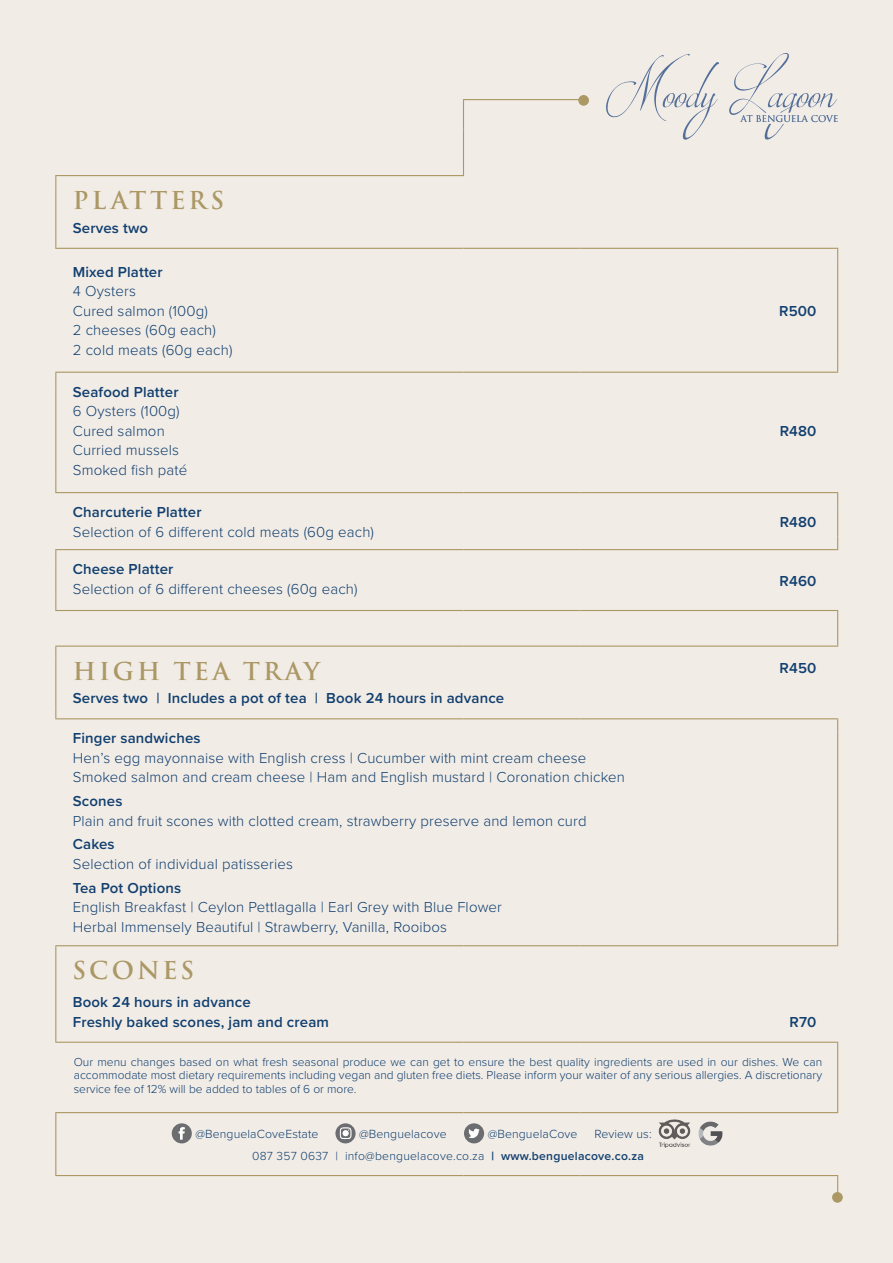
<style>
.page{position:relative;width:893px;height:1263px;background:#f1ece6}
.page>*{position:absolute;margin:0;border:0;box-sizing:border-box;transform-origin:0 0}
.t1{font:600 24px "Trajan Pro 3";letter-spacing:.13em;color:#ab9865}
.Body_copy{font:300 15px/19.5px "Proxima Nova";letter-spacing:.01em;color:#113f6f}
.Body_copy_Bold{font:600 15px "Proxima Nova";letter-spacing:.01em;color:#113f6f}
.Body_copy-2{font:300 12.3px "Proxima Nova";letter-spacing:.01em;color:#113f6f}
.t2{font:300 12.15px "Proxima Nova";letter-spacing:.02em;color:#113f6f}
.t3{font:300 12px/13.5px "Proxima Nova";color:#113f6f;text-align:justify}
.t4{font:9px "Trajan Pro";color:#536f99}
.s1{font-weight:700}
.s2{font-weight:600}
</style>
<div class="page">
<svg style="left:463px;top:100px;width:1px;height:29px"></svg>
<hr style="left:463px;top:129px;width:1px;height:46px;background:#ab9865">
<hr style="left:55px;top:175px;width:409px;height:1px;background:#ab9865">
<hr style="left:55px;top:187px;width:1px;height:50px;background:#ab9865">
<hr style="left:55px;top:248px;width:408px;height:1px;background:#ab9865">
<hr style="left:463px;top:248px;width:117px;height:1px;background:#ab9865">
<hr style="left:580px;top:248px;width:162px;height:1px;background:#ab9865">
<hr style="left:742px;top:248px;width:96px;height:1px;background:#ab9865">
<svg style="left:837px;top:249px;width:1px;height:12px"></svg>
<hr style="left:837px;top:261px;width:1px;height:98px;background:#ab9865">
<svg style="left:837px;top:359px;width:1px;height:13px"></svg>
<svg style="left:55px;top:373px;width:1px;height:12px"></svg>
<hr style="left:55px;top:372px;width:408px;height:1px;background:#ab9865">
<hr style="left:463px;top:372px;width:117px;height:1px;background:#ab9865">
<hr style="left:580px;top:372px;width:162px;height:1px;background:#ab9865">
<hr style="left:742px;top:372px;width:96px;height:1px;background:#ab9865">
<hr style="left:55px;top:385px;width:1px;height:90px;background:#ab9865">
<svg style="left:55px;top:475px;width:1px;height:17px"></svg>
<hr style="left:55px;top:492px;width:408px;height:1px;background:#ab9865">
<hr style="left:463px;top:492px;width:117px;height:1px;background:#ab9865">
<hr style="left:580px;top:492px;width:162px;height:1px;background:#ab9865">
<hr style="left:742px;top:492px;width:96px;height:1px;background:#ab9865">
<hr style="left:55px;top:718px;width:408px;height:1px;background:#ab9865">
<hr style="left:463px;top:718px;width:117px;height:1px;background:#ab9865">
<hr style="left:580px;top:718px;width:162px;height:1px;background:#ab9865">
<hr style="left:742px;top:718px;width:96px;height:1px;background:#ab9865">
<svg style="left:837px;top:493px;width:1px;height:12px"></svg>
<svg style="left:837px;top:719px;width:1px;height:12px"></svg>
<hr style="left:837px;top:505px;width:1px;height:31px;background:#ab9865">
<hr style="left:837px;top:731px;width:1px;height:200px;background:#ab9865">
<svg style="left:837px;top:536px;width:1px;height:13px"></svg>
<svg style="left:837px;top:931px;width:1px;height:14px"></svg>
<svg style="left:55px;top:550px;width:1px;height:12px"></svg>
<hr style="left:55px;top:549px;width:408px;height:1px;background:#ab9865">
<hr style="left:463px;top:549px;width:117px;height:1px;background:#ab9865">
<hr style="left:580px;top:549px;width:162px;height:1px;background:#ab9865">
<hr style="left:742px;top:549px;width:96px;height:1px;background:#ab9865">
<hr style="left:55px;top:562px;width:1px;height:35px;background:#ab9865">
<svg style="left:55px;top:597px;width:1px;height:13px"></svg>
<hr style="left:837px;top:611px;width:1px;height:34px;background:#ab9865">
<hr style="left:55px;top:645px;width:408px;height:2px;background:#ab9865">
<hr style="left:463px;top:645px;width:117px;height:2px;background:#ab9865">
<hr style="left:580px;top:645px;width:162px;height:2px;background:#ab9865">
<hr style="left:742px;top:645px;width:96px;height:2px;background:#ab9865">
<hr style="left:55px;top:657px;width:1px;height:51px;background:#ab9865">
<hr style="left:55px;top:945px;width:408px;height:1px;background:#ab9865">
<hr style="left:463px;top:945px;width:117px;height:1px;background:#ab9865">
<hr style="left:580px;top:945px;width:162px;height:1px;background:#ab9865">
<hr style="left:742px;top:945px;width:96px;height:1px;background:#ab9865">
<hr style="left:55px;top:957px;width:1px;height:74px;background:#ab9865">
<hr style="left:55px;top:1042px;width:408px;height:1px;background:#ab9865">
<hr style="left:463px;top:1042px;width:117px;height:1px;background:#ab9865">
<hr style="left:580px;top:1042px;width:162px;height:1px;background:#ab9865">
<hr style="left:742px;top:1042px;width:96px;height:1px;background:#ab9865">
<hr style="left:837px;top:1043px;width:1px;height:69px;background:#ab9865">
<hr style="left:463px;top:99px;width:117px;height:1px;background:#ab9865">
<hr style="left:55px;top:610px;width:408px;height:1px;background:#ab9865">
<hr style="left:463px;top:610px;width:117px;height:1px;background:#ab9865">
<hr style="left:580px;top:610px;width:162px;height:1px;background:#ab9865">
<hr style="left:742px;top:610px;width:96px;height:1px;background:#ab9865">
<hr style="left:55px;top:1112px;width:408px;height:1px;background:#ab9865">
<hr style="left:55px;top:1113px;width:1px;height:62px;background:#ab9865">
<hr style="left:463px;top:1112px;width:117px;height:1px;background:#ab9865">
<hr style="left:580px;top:1112px;width:162px;height:1px;background:#ab9865">
<hr style="left:742px;top:1112px;width:96px;height:1px;background:#ab9865">
<hr style="left:55px;top:1175px;width:408px;height:1px;background:#ab9865">
<hr style="left:463px;top:1175px;width:117px;height:1px;background:#ab9865">
<hr style="left:580px;top:1175px;width:162px;height:1px;background:#ab9865">
<hr style="left:742px;top:1175px;width:96px;height:1px;background:#ab9865">
<svg style="left:837px;top:1176px;width:1px;height:16px"></svg>
<div style="left:579px;top:96px;width:9px;height:9px;background:#ab9865;border-radius:50%"></div>
<div style="left:578px;top:95px;width:11px;height:11px;border:1px solid #ab9865;border-radius:50%"></div>
<svg style="left:606px;top:54px;width:113px;height:86px"></svg>
<svg style="left:729px;top:53px;width:109px;height:87px"></svg>
<div style="left:833px;top:1192px;width:9px;height:10px;background:#ab9865;border-radius:50%"></div>
<div style="left:832px;top:1192px;width:11px;height:11px;border:1px solid #ab9865;border-radius:50%"></div>
<svg style="left:172px;top:1123px;width:20px;height:20px"></svg>
<svg style="left:335px;top:1123px;width:21px;height:20px"></svg>
<svg style="left:464px;top:1123px;width:20px;height:20px"></svg>
<img style="left:658px;top:1119px;width:33px;height:29px">
<img style="left:698px;top:1121px;width:25px;height:25px">
<h1 class="t1" style="left:73px;top:183px;width:153px">PLATTERS</h1>
<p class="Body_copy_Bold" style="left:73px;top:217px;width:77px">Serves two</p>
<p class="Body_copy_Bold" style="left:73px;top:261px;width:91px">Mixed Platter</p>
<p class="Body_copy" style="left:73px;top:281px;width:161px">4 Oysters<br>Cured salmon (100g)<br>2 cheeses (60g each)<br>2 cold meats (60g each)</p>
<p class="Body_copy_Bold" style="left:73px;top:380px;width:107px">Seafood Platter</p>
<p class="Body_copy" style="left:73px;top:400px;width:108px">6 Oysters (100g)</p>
<p class="Body_copy" style="left:73px;top:420px;width:93px">Cured salmon</p>
<p class="Body_copy" style="left:73px;top:439px;width:108px">Curried mussels</p>
<p class="Body_copy" style="left:73px;top:459px;width:116px">Smoked fish paté</p>
<p class="Body_copy_Bold" style="left:73px;top:501px;width:130px">Charcuterie Platter</p>
<p class="Body_copy" style="left:73px;top:521px;width:303px">Selection of 6 different cold meats (60g each)</p>
<p class="Body_copy_Bold" style="left:73px;top:558px;width:102px">Cheese Platter</p>
<p class="Body_copy" style="left:73px;top:578px;width:286px">Selection of 6 different cheeses (60g each)</p>
<h1 class="t1" style="left:73px;top:653px;width:248px">HIGH TEA TRAY</h1>
<p class="Body_copy_Bold" style="left:73px;top:687px;width:433px">Serves two | Includes a pot of tea | Book 24 hours in advance</p>
<p class="t4" style="left:741px;top:113px;width:99px">AT BENGUELA COVE</p>
<p class="Body_copy_Bold" style="left:779px;top:300px;width:39px">R500</p>
<p class="Body_copy_Bold" style="left:780px;top:419px;width:38px">R480</p>
<p class="Body_copy_Bold" style="left:780px;top:511px;width:38px">R480</p>
<p class="Body_copy_Bold" style="left:780px;top:569px;width:38px">R460</p>
<p class="Body_copy_Bold" style="left:780px;top:657px;width:38px">R450</p>
<p class="Body_copy_Bold" style="left:73px;top:727px;width:129px">Finger sandwiches</p>
<p class="Body_copy" style="left:73px;top:747px;width:515px">Hen’s egg mayonnaise with English cress | Cucumber with mint cream cheese</p>
<p class="Body_copy" style="left:73px;top:767px;width:553px">Smoked salmon and cream cheese | Ham and English mustard | Coronation chicken</p>
<p class="Body_copy_Bold" style="left:73px;top:790px;width:51px">Scones</p>
<p class="Body_copy" style="left:73px;top:810px;width:515px">Plain and fruit scones with clotted cream, strawberry preserve and lemon curd</p>
<p class="Body_copy_Bold" style="left:73px;top:833px;width:43px">Cakes</p>
<p class="Body_copy" style="left:73px;top:853px;width:222px">Selection of individual patisseries</p>
<p class="Body_copy_Bold" style="left:73px;top:876px;width:110px">Tea Pot Options</p>
<p class="Body_copy" style="left:73px;top:896px;width:431px">English Breakfast | Ceylon Pettlagalla | Earl Grey with Blue Flower</p>
<p class="Body_copy" style="left:73px;top:916px;width:376px">Herbal Immensely Beautiful | Strawberry, Vanilla, Rooibos</p>
<h1 class="t1" style="left:73px;top:953px;width:123px">SCONES</h1>
<p class="Body_copy_Bold" style="left:73px;top:991px;width:179px">Book 24 hours in advance</p>
<p class="Body_copy_Bold" style="left:73px;top:1010px;width:258px">Freshly baked scones, jam and cream</p>
<p class="Body_copy_Bold" style="left:789px;top:1010px;width:28px">R70</p>
<p class="t3" style="left:74px;top:1054px;width:750px">Our menu changes based on what fresh seasonal produce we can get to ensure the best quality ingredients are used in our dishes. We can accommodate most dietary requirements including vegan and gluten free diets. Please inform your waiter of any serious allergies. A discretionary service fee of 12% will be added to tables of 6 or more.</p>
<p class="Body_copy-2" style="left:195px;top:1125px;width:125px">@BenguelaCoveEstate</p>
<p class="Body_copy-2" style="left:359px;top:1125px;width:89px">@Benguelacove</p>
<p class="Body_copy-2" style="left:488px;top:1125px;width:91px">@BenguelaCove</p>
<p class="Body_copy-2" style="left:594px;top:1125px;width:59px">Review us:</p>
<p class="t2" style="left:252px;top:1146px;width:393px">087 357 0637 | info@benguelacove.co.za <span class="s1">|</span> <span class="s2">www.benguelacove.co.za</span></p>
</div>
